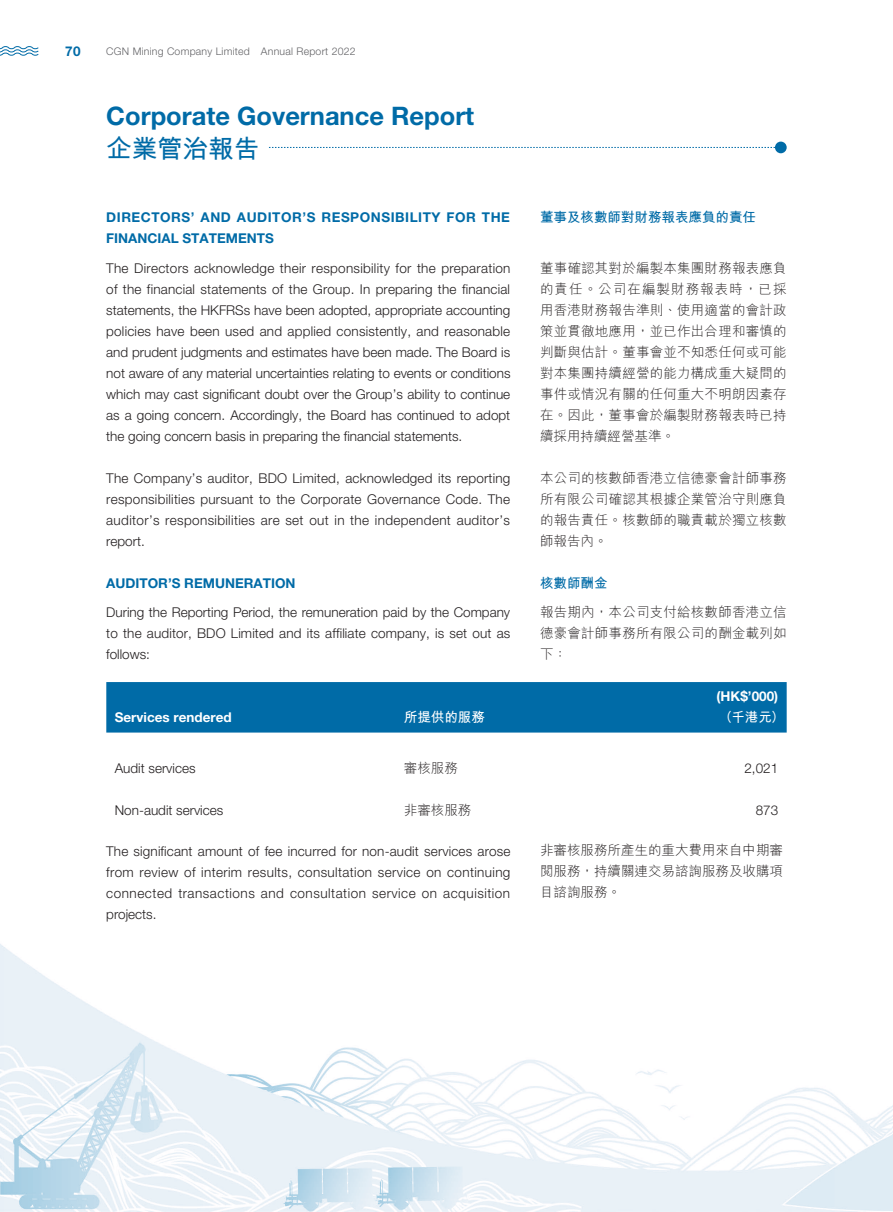
<style>
.page{position:relative;width:893px;height:1212px;background:#fff}
.page>*{position:absolute;margin:0;border:0;box-sizing:border-box;transform-origin:0 0}
.t1{font:700 25.5px "Helvetica Neue LT Std";color:#006ba7}
.t2{font:700 25.5px "M Hei HK";color:#006ba7}
.t3{font:300 13.5px/21px "Helvetica Neue LT Std";letter-spacing:.01em;color:#231f20;text-align:justify}
.t4{font:300 13.5px/21px "M Hei HK";letter-spacing:.015em;color:#231f20;text-align:justify}
.t5{font:700 13.5px/21px "Helvetica Neue LT Std";letter-spacing:.04em;color:#006ba7}
.t6{font:700 13.5px "Helvetica Neue LT Std";color:#fff}
.t7{font:700 13.5px "Helvetica Neue LT Std";letter-spacing:.015em;color:#006ba7}
.t8{font:700 13.5px "M Hei HK";color:#006ba7}
.t9{font:700 13.5px "M Hei HK";color:#fff}
.t10{font:300 10.5px "Helvetica Neue LT Std";letter-spacing:.02em;color:#636366}
</style>
<div class="page">
<img style="left:0;top:141px;width:893px;height:1071px">
<svg style="left:0;top:46px;width:39px;height:10px"></svg>
<div style="left:775px;top:142px;width:12px;height:11px;background:#006ba7;border-radius:50%"></div>
<svg style="left:269px;top:147px;width:506px;height:1px"></svg>
<div style="left:106px;top:682px;width:681px;height:50px;background:#006ba7"></div>
<p class="t7" style="left:65px;top:43px;width:17px">70</p>
<p class="t10" style="left:106px;top:45px;width:251px">CGN Mining Company Limited Annual Report 2022</p>
<h1 class="t1" style="left:106px;top:100px;width:369px">Corporate Governance Report</h1>
<h1 class="t2" style="left:106px;top:130px;width:154px">企業管治報告</h1>
<h1 class="t1" style="left:106px;top:100px;width:462px">Management Discussion and Analysis</h1>
<h1 class="t2" style="left:106px;top:130px;width:205px">管理層討論及分析</h1>
<p class="t5" style="left:106px;top:207px;width:405px">DIRECTORS’ AND AUDITOR’S RESPONSIBILITY FOR THE<br>FINANCIAL STATEMENTS</p>
<p class="t3" style="left:106px;top:257px;width:406px">The Directors acknowledge their responsibility for the preparation of the financial statements of the Group. In preparing the financial statements, the HKFRSs have been adopted, appropriate accounting policies have been used and applied consistently, and reasonable and prudent judgments and estimates have been made. The Board is not aware of any material uncertainties relating to events or conditions which may cast significant doubt over the Group’s ability to continue as a going concern. Accordingly, the Board has continued to adopt the going concern basis in preparing the financial statements.</p>
<p class="t3" style="left:106px;top:467px;width:406px">The Company’s auditor, BDO Limited, acknowledged its reporting responsibilities pursuant to the Corporate Governance Code. The auditor’s responsibilities are set out in the independent auditor’s report.</p>
<p class="t7" style="left:106px;top:575px;width:191px">AUDITOR’S REMUNERATION</p>
<p class="t3" style="left:106px;top:602px;width:406px">During the Reporting Period, the remuneration paid by the Company to the auditor, BDO Limited and its affiliate company, is set out as follows:</p>
<p class="t6" style="left:115px;top:709px;width:119px">Services rendered</p>
<p class="t9" style="left:404px;top:707px;width:82px">所提供的服務</p>
<p class="t8" style="left:540px;top:207px;width:217px">董事及核數師對財務報表應負的責任</p>
<p class="t4" style="left:540px;top:257px;width:248px">董事確認其對於編製本集團財務報表應負的責任。公司在編製財務報表時，已採用香港財務報告準則、使用適當的會計政策並貫徹地應用，並已作出合理和審慎的判斷與估計。董事會並不知悉任何或可能對本集團持續經營的能力構成重大疑問的事件或情況有關的任何重大不明朗因素存在。因此，董事會於編製財務報表時已持續採用持續經營基準。</p>
<p class="t4" style="left:540px;top:467px;width:248px">本公司的核數師香港立信德豪會計師事務所有限公司確認其根據企業管治守則應負的報告責任。核數師的職責載於獨立核數師報告內。</p>
<p class="t8" style="left:540px;top:573px;width:69px">核數師酬金</p>
<p class="t4" style="left:540px;top:601px;width:248px">報告期內，本公司支付給核數師香港立信德豪會計師事務所有限公司的酬金載列如下：</p>
<p class="t6" style="left:717px;top:688px;width:63px">(HK$’000)</p>
<p class="t9" style="left:719px;top:707px;width:67px">（千港元）</p>
<p class="t3" style="left:115px;top:757px;width:82px">Audit services</p>
<p class="t4" style="left:404px;top:757px;width:55px">審核服務</p>
<p class="t3" style="left:744px;top:757px;width:35px">2,021</p>
<p class="t3" style="left:115px;top:799px;width:110px">Non-audit services</p>
<p class="t4" style="left:404px;top:799px;width:69px">非審核服務</p>
<p class="t3" style="left:756px;top:799px;width:24px">873</p>
<p class="t4" style="left:540px;top:839px;width:244px">非審核服務所產生的重大費用來自中期審閱服務，持續關連交易諮詢服務及收購項目諮詢服務。</p>
<p class="t3" style="left:106px;top:840px;width:406px">The significant amount of fee incurred for non-audit services arose from review of interim results, consultation service on continuing connected transactions and consultation service on acquisition projects.</p>
</div>
